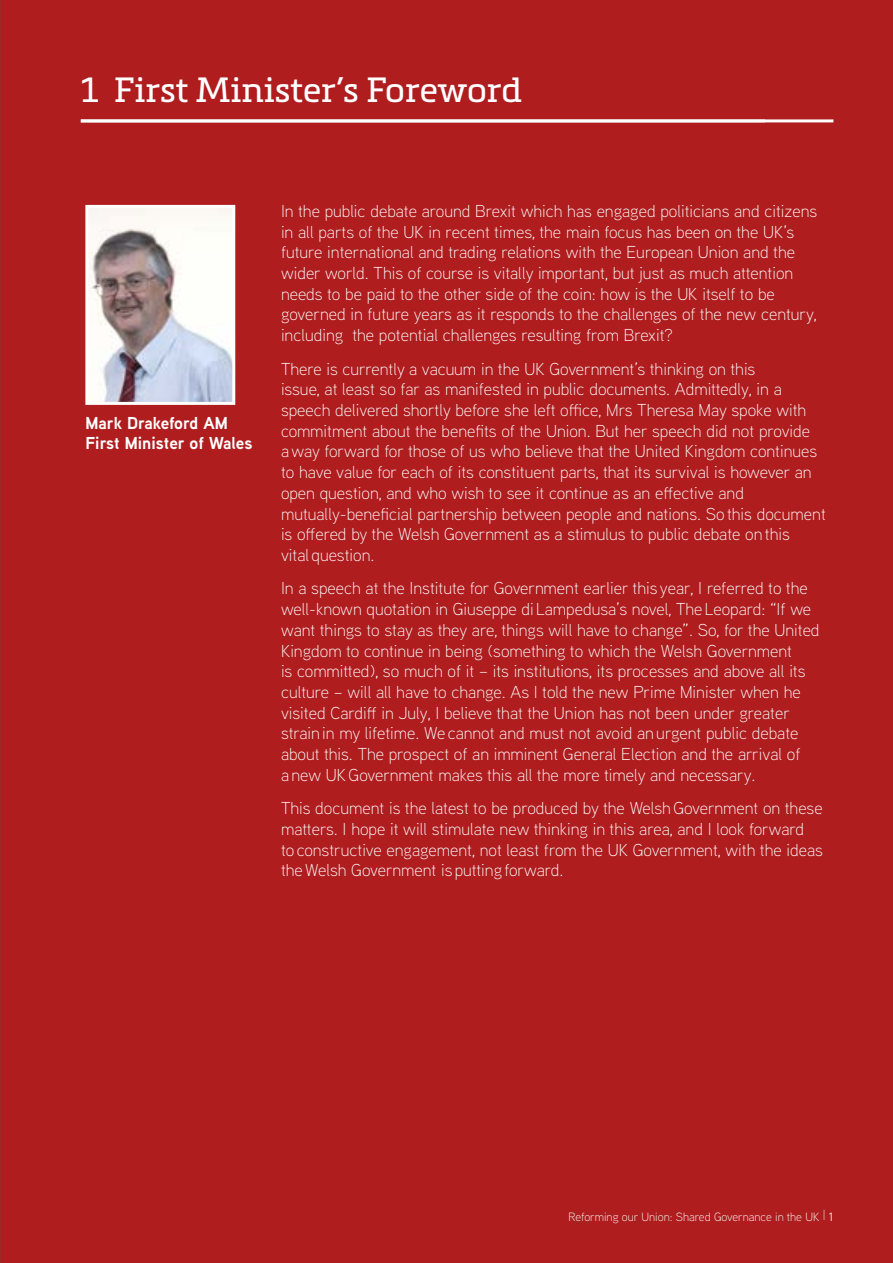
<style>
.page{position:relative;width:893px;height:1263px;background:#af1d1f}
.page>*{position:absolute;margin:0;border:0;box-sizing:border-box;transform-origin:0 0}
.H1_Heading{font:34.5px "Metronic Slab Pro";color:#fff}
.Foreword_Text{font:300 17.25px/20.7px "Aaux Next";color:#fff}
.Foreword_Text-2{font:700 17.25px/19.5px "Aaux Next";color:#fff}
.t1{font:300 12px "Aaux Next";color:#fff}
.s1{font-weight:400}
</style>
<div class="page">
<hr style="left:81px;top:119px;width:752px;height:3px;background:#fff">
<img style="left:89px;top:209px;width:142px;height:192px">
<div style="left:85px;top:205px;width:150px;height:200px;border:3px solid #fff"></div>
<h1 class="H1_Heading" style="left:81px;top:65px;width:443px">1 First Minister’s Foreword</h1>
<p class="Foreword_Text-2" style="left:85px;top:413px;width:169px">Mark Drakeford AM<br>First Minister of Wales</p>
<p class="Foreword_Text" style="left:281px;top:200px;width:538px">In the public debate around Brexit which has engaged politicians and citizens in all parts of the UK in recent times, the main focus has been on the UK’s future international and trading relations with the European Union and the wider world. This of course is vitally important, but just as much attention needs to be paid to the other side of the coin: how is the UK itself to be governed in future years as it responds to the challenges of the new century, including the potential challenges resulting from Brexit?</p>
<p class="Foreword_Text" style="left:281px;top:358px;width:546px">There is currently a vacuum in the UK Government’s thinking on this<br>issue, at least so far as manifested in public documents. Admittedly, in a speech delivered shortly before she left office, Mrs Theresa May spoke with commitment about the benefits of the Union. But her speech did not provide<br>a way forward for those of us who believe that the United Kingdom continues to have value for each of its constituent parts, that its survival is however an open question, and who wish to see it continue as an effective and mutually-beneficial partnership between people and nations. So this document is offered by the Welsh Government as a stimulus to public debate on this<br>vital question.</p>
<p class="Foreword_Text" style="left:281px;top:577px;width:540px">In a speech at the Institute for Government earlier this year, I referred to the well-known quotation in Giuseppe di Lampedusa’s novel, The Leopard: “If we want things to stay as they are, things will have to change”. So, for the United Kingdom to continue in being (something to which the Welsh Government<br>is committed), so much of it – its institutions, its processes and above all its culture – will all have to change. As I told the new Prime Minister when he visited Cardiff in July, I believe that the Union has not been under greater strain in my lifetime. We cannot and must not avoid an urgent public debate about this. The prospect of an imminent General Election and the arrival of<br>a new UK Government makes this all the more timely and necessary.</p>
<p class="Foreword_Text" style="left:281px;top:797px;width:543px">This document is the latest to be produced by the Welsh Government on these matters. I hope it will stimulate new thinking in this area, and I look forward<br>to constructive engagement, not least from the UK Government, with the ideas the Welsh Government is putting forward.</p>
<p class="t1" style="left:568px;top:1208px;width:266px">Reforming our Union: Shared Governance in the UK | <span class="s1">1</span></p>
</div>
